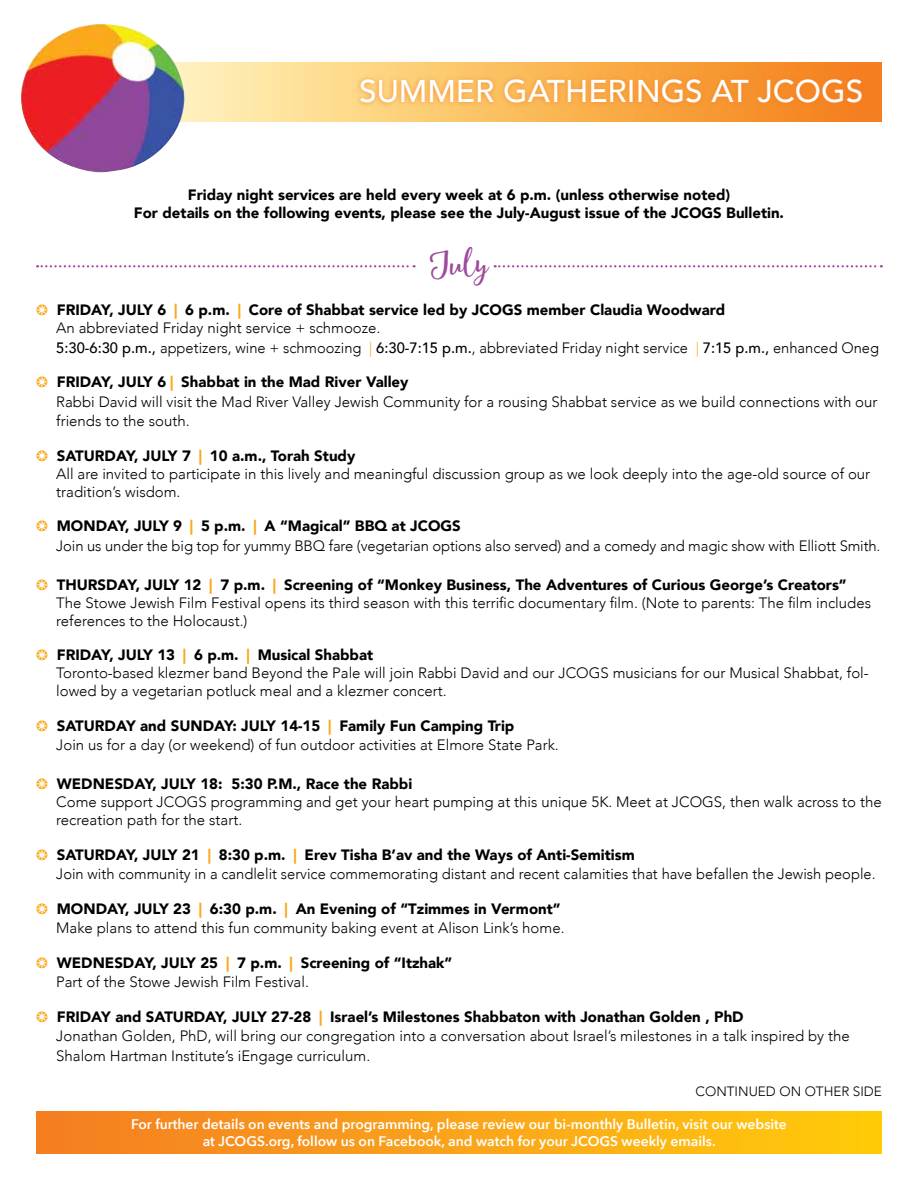
<style>
.page{position:relative;width:918px;height:1188px;background:#fff}
.page>*{position:absolute;margin:0;border:0;box-sizing:border-box;transform-origin:0 0}
.t1{font:39px "Moments";color:#9e4a9c}
.t2{font:500 31.5px "Avenir";color:#fff}
.t3{font:300 15px/19.5px "Avenir";color:#000}
.t4{font:900 15px/18px "Avenir";color:#000}
.t5{font:600 13.8px/16.6px "Avenir Next";color:#fff;text-align:center}
.t6{font:300 13.5px "Avenir";color:#000}
.s1{color:#faa81a}
.s2{font-weight:300}
.s3{font-weight:500}
.s4{font-weight:900}
.s5{font-weight:900;color:#faa81a}
</style>
<div class="page">
<svg style="left:188px;top:63px;width:694px;height:58px;background:#fac16d"></svg>
<div style="left:356px;top:75px;width:510px;height:33px;background:#f57d20;opacity:.75"></div>
<svg style="left:37px;top:265px;width:378px;height:2px"></svg>
<svg style="left:495px;top:265px;width:387px;height:2px"></svg>
<div style="left:36px;top:1112px;width:882px;height:41px;background:linear-gradient(to right,#f47d24,#ffcf0b)"></div>
<div style="left:882px;top:1101px;width:36px;height:75px;background:#fff"></div>
<img style="left:21px;top:24px;width:167px;height:148px">
<h2 class="t2" style="left:359px;top:64px;width:506px">SUMMER GATHERINGS AT JCOGS</h2>
<p class="t4" style="left:134px;top:185px;width:652px;text-align:center">Friday night services are held every week at 6 p.m. (unless otherwise noted)<br>For details on the following events, please see the July-August issue of the JCOGS Bulletin.</p>
<h1 class="t1" style="left:429px;top:239px;width:61px">July</h1>
<p class="t4" style="left:56px;top:301px;width:670px;text-indent:-20px"><span class="s1">❂</span> FRIDAY, JULY 6 <span class="s1">|</span> 6 p.m. <span class="s1">|</span> Core of Shabbat service led by JCOGS member Claudia Woodward<br><span class="s2">An abbreviated Friday night service + schmooze.</span></p>
<p class="t3" style="left:56px;top:338px;width:824px"><span class="s3">5:30-6:30 p.m.,</span> appetizers, wine + schmoozing <span class="s1">|</span> <span class="s3">6:30-7:15 p.m.</span>, abbreviated Friday night service <span class="s1">|</span> <span class="s3">7:15 p.m.,</span> enhanced Oneg</p>
<p class="t3" style="left:56px;top:373px;width:823px;text-indent:-20px"><span class="s1">❂</span> <span class="s4">FRIDAY, JULY 6</span> <span class="s5">|</span> <span class="s4">Shabbat in the Mad River Valley<br></span>Rabbi David will visit the Mad River Valley Jewish Community for a rousing Shabbat service as we build connections with our friends to the south.</p>
<p class="t3" style="left:56px;top:447px;width:816px;line-height:18px;text-indent:-20px"><span class="s1">❂</span> <span class="s4">SATURDAY, JULY 7</span> <span class="s5">|</span> <span class="s4">10 a.m., Torah Study<br></span>All are invited to participate in this lively and meaningful discussion group as we look deeply into the age-old source of our tradition’s wisdom.</p>
<p class="t3" style="left:56px;top:517px;width:826px;text-indent:-20px"><span class="s1">❂</span> <span class="s4">MONDAY, JULY 9</span> <span class="s5">|</span> <span class="s4">5 p.m.</span> <span class="s5">|</span> <span class="s4">A “Magical” BBQ at JCOGS<br></span>Join us under the big top for yummy BBQ fare (vegetarian options also served) and a comedy and magic show with Elliott Smith.</p>
<p class="t3" style="left:56px;top:576px;width:816px;line-height:18px;text-indent:-20px"><span class="s1">❂</span> <span class="s4">THURSDAY, JULY 12</span> <span class="s5">|</span> <span class="s4">7 p.m.</span> <span class="s5">|</span> <span class="s4">Screening of “Monkey Business, The Adventures of Curious George’s Creators”<br></span>The Stowe Jewish Film Festival opens its third season with this terrific documentary film. (Note to parents: The film includes references to the Holocaust.)</p>
<p class="t3" style="left:56px;top:646px;width:814px;line-height:18px;text-indent:-20px"><span class="s1">❂</span> <span class="s4">FRIDAY, JULY 13</span> <span class="s5">|</span> <span class="s4">6 p.m.</span> <span class="s5">|</span> <span class="s4">Musical Shabbat<br></span>Toronto-based klezmer band Beyond the Pale will join Rabbi David and our JCOGS musicians for our Musical Shabbat, fol&shy;lowed by a vegetarian potluck meal and a klezmer concert.</p>
<p class="t3" style="left:56px;top:716px;width:504px;text-indent:-20px"><span class="s1">❂</span> <span class="s4">SATURDAY and SUNDAY: JULY 14-15</span> <span class="s5">|</span> <span class="s4">Family Fun Camping Trip<br></span>Join us for a day (or weekend) of fun outdoor activities at Elmore State Park.</p>
<p class="t3" style="left:56px;top:775px;width:827px;line-height:18px;text-indent:-20px"><span class="s1">❂</span> <span class="s4">WEDNESDAY, JULY 18: 5:30 P.M., Race the Rabbi<br></span>Come support JCOGS programming and get your heart pumping at this unique 5K. Meet at JCOGS, then walk across to the recreation path for the start.</p>
<p class="t3" style="left:56px;top:845px;width:821px;text-indent:-20px"><span class="s1">❂</span> <span class="s4">SATURDAY, JULY 21</span> <span class="s5">|</span> <span class="s4">8:30 p.m.</span> <span class="s5">|</span> <span class="s4">Erev Tisha B’av and the Ways of Anti-Semitism<br></span>Join with community in a candlelit service commemorating distant and recent calamities that have befallen the Jewish people.</p>
<p class="t3" style="left:36px;top:899px;width:530px;text-align:right"><span class="s1">❂</span> <span class="s4">MONDAY, JULY 23</span> <span class="s5">|</span> <span class="s4">6:30 p.m.</span> <span class="s5">|</span> <span class="s4">An Evening of “Tzimmes in Vermont”<br></span>Make plans to attend this fun community baking event at Alison Link’s home.</p>
<p class="t4" style="left:56px;top:953px;width:398px;line-height:19.5px;text-indent:-20px"><span class="s1">❂</span> WEDNESDAY, JULY 25 <span class="s1">|</span> 7 p.m. <span class="s1">|</span> Screening of “Itzhak”<br><span class="s2">Part of the Stowe Jewish Film Festival.</span></p>
<p class="t3" style="left:56px;top:1007px;width:795px;text-indent:-20px"><span class="s1">❂</span> <span class="s4">FRIDAY and SATURDAY, JULY 27-28</span> <span class="s5">|</span> <span class="s4">Israel’s Milestones Shabbaton with Jonathan Golden , PhD<br></span>Jonathan Golden, PhD, will bring our congregation into a conversation about Israel’s milestones in a talk inspired by the<br>Shalom Hartman Institute’s iEngage curriculum.</p>
<p class="t6" style="left:696px;top:1084px;width:188px">CONTINUED ON OTHER SIDE</p>
<p class="t5" style="left:131px;top:1116px;width:657px">For further details on events and programming, please review our bi-monthly Bulletin, visit our website at JCOGS.org, follow us on Facebook, and watch for your JCOGS weekly emails.</p>
</div>
